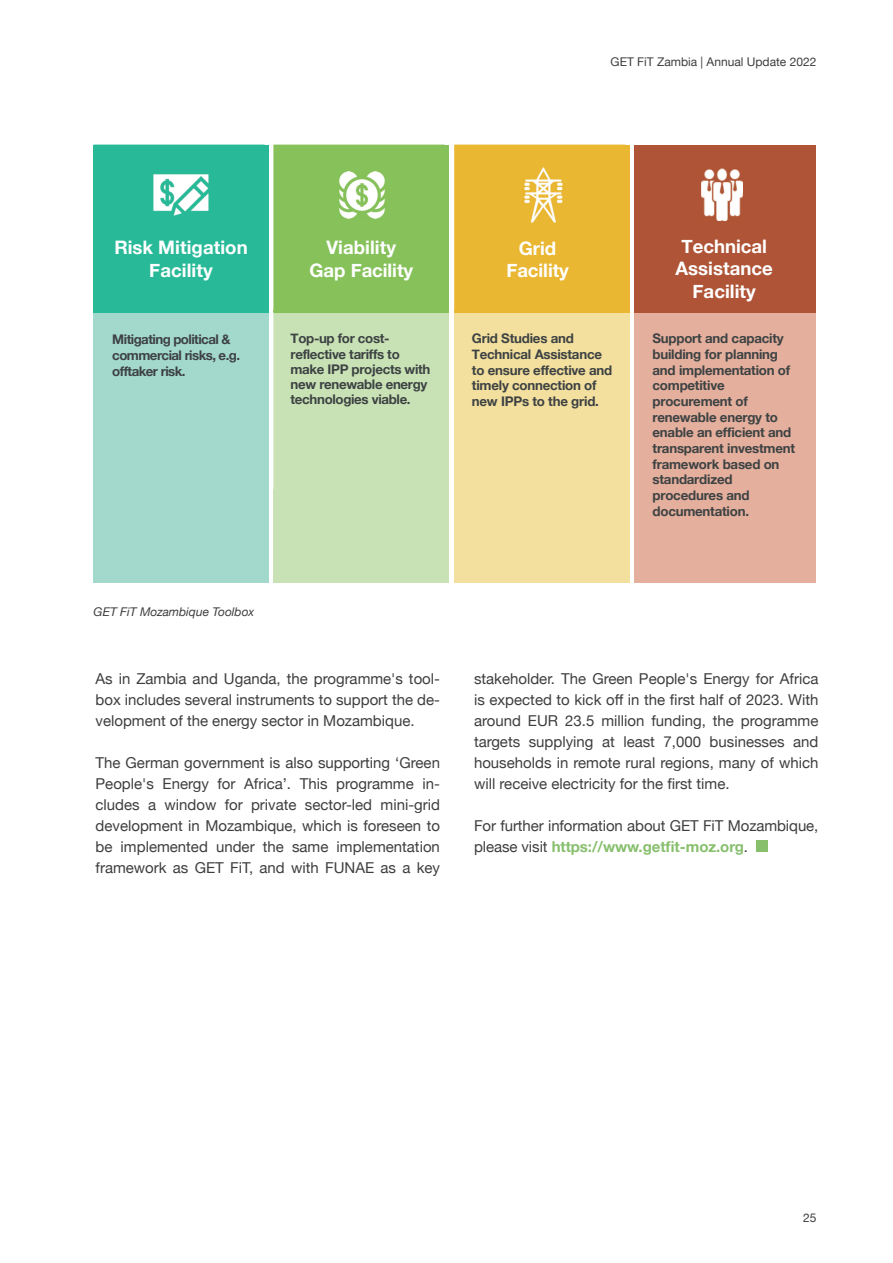
<style>
.page{position:relative;width:893px;height:1263px;background:#fff}
.page>*{position:absolute;margin:0;border:0;box-sizing:border-box;transform-origin:0 0}
.t1{font:700 18.6px/22.6px "Helvetica Neue";letter-spacing:.005em;color:#fff;text-align:center}
.t2{font:15px/21px "Helvetica Neue";color:#3e3e3f;text-align:justify}
.t3{font:700 13.35px/15.6px "Helvetica Neue";letter-spacing:-.015em;color:#3d4243}
.t4{font:700 13.35px/15.9px "Helvetica Neue";letter-spacing:-.04em;color:#3d4243}
.t5{font:12px "Helvetica Neue";color:#3e3e3f}
.t6{font:italic 12px "Helvetica Neue";color:#3e3e3f}
.s1{font-weight:700;color:#87bf6d}
</style>
<div class="page">
<div style="left:756px;top:841px;width:12px;height:11px;background:#87bf6d"></div>
<div style="left:634px;top:145px;width:181px;height:169px;background:#af5436"></div>
<img style="left:701px;top:169px;width:41px;height:52px">
<div style="left:454px;top:145px;width:176px;height:169px;background:#eab732"></div>
<svg style="left:454px;top:145px;width:102px;height:165px"></svg>
<img style="left:516px;top:167px;width:47px;height:55px">
<div style="left:274px;top:145px;width:175px;height:169px;background:#86c15a"></div>
<div style="left:94px;top:145px;width:175px;height:169px;background:#28ba98"></div>
<div style="left:634px;top:313px;width:181px;height:270px;background:#e4af9d"></div>
<div style="left:454px;top:313px;width:176px;height:270px;background:#f3df9e"></div>
<div style="left:274px;top:313px;width:175px;height:270px;background:#c8e2b5"></div>
<svg style="left:273px;top:145px;width:112px;height:345px"></svg>
<div style="left:94px;top:313px;width:175px;height:270px;background:#a3d8cd"></div>
<svg style="left:153px;top:174px;width:56px;height:42px"></svg>
<p class="t1" style="left:114px;top:237px;width:135px">Risk Mitigation<br>Facility</p>
<p class="t1" style="left:309px;top:237px;width:105px">Viability<br>Gap Facility</p>
<p class="t5" style="left:611px;top:53px;width:207px">GET FiT Zambia | Annual Update 2022</p>
<p class="t1" style="left:506px;top:237px;width:64px">Grid<br>Facility</p>
<p class="t1" style="left:675px;top:235px;width:99px">Technical<br>Assistance<br>Facility</p>
<p class="t4" style="left:112px;top:332px;width:129px">Mitigating political &amp; commercial risks, e.g. offtaker risk.</p>
<p class="t3" style="left:652px;top:331px;width:144px">Support and capacity building for planning and implementation of competitive procurement of renewable energy to enable an efficient and transparent investment framework based on standardized procedures and documentation.</p>
<p class="t3" style="left:291px;top:331px;width:141px">Top-up for cost&shy;reflective tariffs to make IPP projects with new renewable energy technologies viable.</p>
<p class="t3" style="left:472px;top:331px;width:142px">Grid Studies and<br>Technical Assistance to ensure effective and timely connection of new IPPs to the grid.</p>
<p class="t6" style="left:94px;top:603px;width:162px">GET FiT Mozambique Toolbox</p>
<p class="t2" style="left:96px;top:669px;width:346px">As in Zambia and Uganda, the programme's tool&shy;box includes several instruments to support the de&shy;velopment of the energy sector in Mozambique.</p>
<p class="t2" style="left:96px;top:753px;width:346px">The German government is also supporting ‘Green People's Energy for Africa’. This programme in&shy;cludes a window for private sector-led mini-grid development in Mozambique, which is foreseen to be implemented under the same implementation framework as GET FiT, and with FUNAE as a key</p>
<p class="t2" style="left:474px;top:669px;width:346px">stakeholder. The Green People's Energy for Africa is expected to kick off in the first half of 2023. With around EUR 23.5 million funding, the programme targets supplying at least 7,000 businesses and households in remote rural regions, many of which will receive electricity for the first time.</p>
<p class="t2" style="left:474px;top:816px;width:346px">For further information about GET FiT Mozambique, please visit <span class="s1">https://www.getfit-moz.org</span>.</p>
<p class="t5" style="left:803px;top:1209px;width:15px">25</p>
</div>
